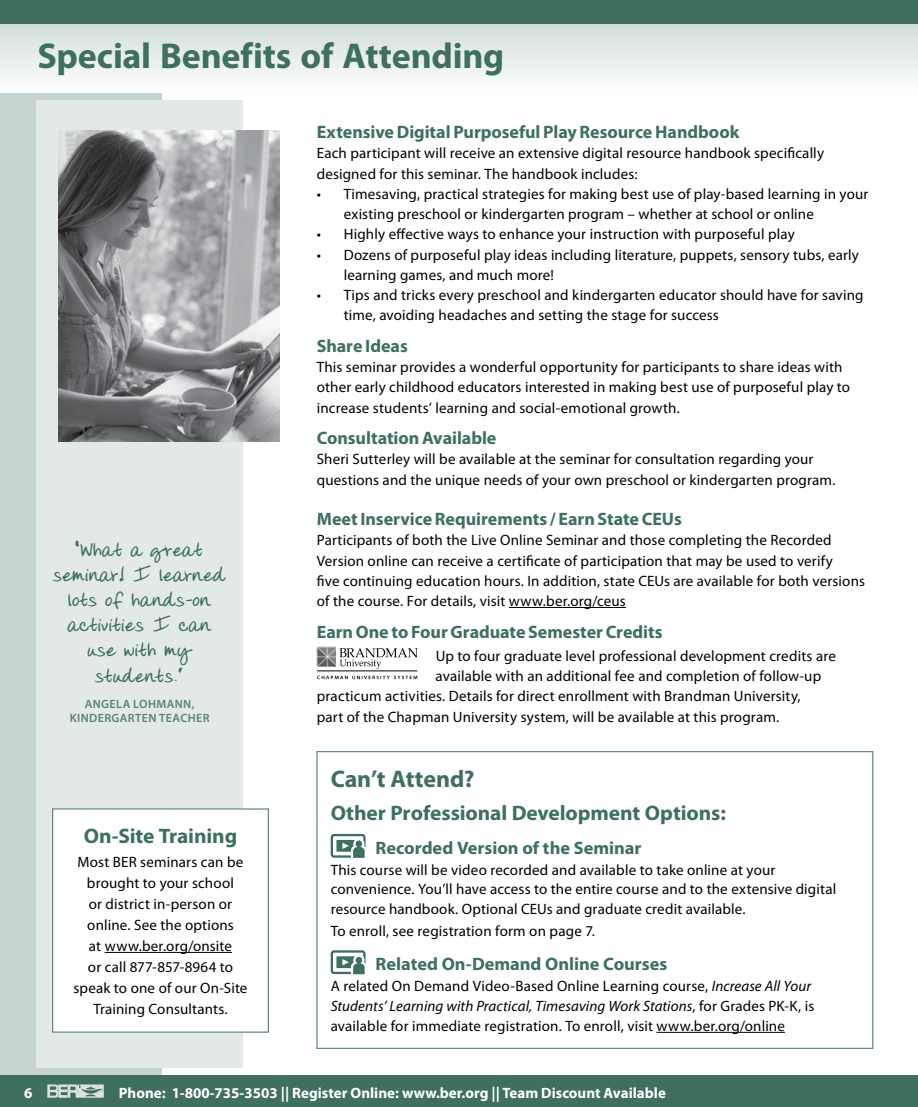
<style>
.page{position:relative;width:918px;height:1107px;background:#fff}
.page>*{position:absolute;margin:0;border:0;box-sizing:border-box;transform-origin:0 0}
.t1{font:700 36px "Myriad Pro";letter-spacing:-.005em;color:#3f6f60}
.t2{font:700 24px "Myriad Pro";letter-spacing:-.005em;color:#3f6f60}
.t3{font:700 21px/25.2px "Donnys Hand";letter-spacing:.005em;color:#3f6f60;text-align:center}
.t4{font:700 21px "Myriad Pro";letter-spacing:-.005em;color:#3f6f60}
.t5{font:700 18px "Myriad Pro";letter-spacing:-.005em;color:#3f6f60}
.t6{font:15px/20.2px "Myriad Pro";letter-spacing:.01em;color:#000}
.t7{font:700 15px "Myriad Pro";color:#fff}
.t8{font:600 12px/14.4px "Myriad Pro";letter-spacing:.035em;color:#5a8376;text-align:center}
.s1{font-style:italic}
</style>
<div class="page">
<div style="left:0;top:0;width:162px;height:1107px;background:#c5d4cf"></div>
<div style="left:0;top:1076px;width:918px;height:31px;background:#3f6f60"></div>
<svg style="left:47px;top:1084px;width:57px;height:14px"></svg>
<svg style="left:0;top:24px;width:918px;height:68px"></svg>
<div style="left:0;top:0;width:918px;height:24px;background:#3f6f60"></div>
<div style="left:36px;top:101px;width:207px;height:967px;background:#e2e9e7"></div>
<div style="left:53px;top:809px;width:215px;height:223px;background:#fff"></div>
<hr style="left:105px;top:952px;width:127px;height:1px;background:#000">
<hr style="left:656px;top:1032px;width:129px;height:1px;background:#000">
<div style="left:331px;top:834px;width:35px;height:24px;border:2px solid #3f6f60;border-radius:2px"></div>
<div style="left:336px;top:840px;width:19px;height:12px;background:#3f6f60"></div>
<div style="left:355px;top:840px;width:8px;height:8px;background:#3f6f60;border-radius:50%"></div>
<div style="left:354px;top:839px;width:10px;height:10px;border:2px solid #fff;border-radius:50%"></div>
<svg style="left:342px;top:843px;width:24px;height:15px"></svg>
<div style="left:331px;top:950px;width:35px;height:24px;border:2px solid #3f6f60;border-radius:2px"></div>
<div style="left:336px;top:956px;width:19px;height:12px;background:#3f6f60"></div>
<div style="left:355px;top:956px;width:8px;height:8px;background:#3f6f60;border-radius:50%"></div>
<div style="left:354px;top:955px;width:10px;height:10px;border:2px solid #fff;border-radius:50%"></div>
<svg style="left:342px;top:959px;width:24px;height:16px"></svg>
<hr style="left:509px;top:607px;width:117px;height:1px;background:#000">
<svg style="left:339px;top:648px;width:79px;height:21px"></svg>
<svg style="left:317px;top:676px;width:100px;height:3px"></svg>
<img style="left:317px;top:647px;width:19px;height:19px">
<hr style="left:317px;top:671px;width:100px;height:1px;background:#000">
<img style="left:58px;top:131px;width:222px;height:310px">
<h1 class="t1" style="left:38px;top:32px;width:468px">Special Benefits of Attending</h1>
<h3 class="t3" style="left:53px;top:538px;width:174px">“What a great seminar! I learned lots of hands-on activities I can use with my students.”</h3>
<p class="t8" style="left:70px;top:696px;width:141px">ANGELA LOHMANN,<br>KINDERGARTEN TEACHER</p>
<h3 class="t4" style="left:84px;top:822px;width:155px">On‑Site Training</h3>
<p class="t6" style="left:74px;top:851px;width:175px;line-height:21px;text-align:center">Most BER seminars can be brought to your school<br>or district in-person or online. See the options<br>at www.ber.org/onsite<br>or call 877‑857‑8964 to speak to one of our On‑Site<br>Training Consultants.</p>
<p class="t5" style="left:317px;top:120px;width:424px">Extensive Digital Purposeful Play Resource Handbook</p>
<p class="t6" style="left:317px;top:143px;width:509px">Each participant will receive an extensive digital resource handbook specifically designed for this seminar. The handbook includes:</p>
<p class="t6" style="left:344px;top:184px;width:526px;text-indent:-27px">• Timesaving, practical strategies for making best use of play-based learning in your existing preschool or kindergarten program – whether at school or online</p>
<p class="t6" style="left:317px;top:224px;width:479px">• Highly effective ways to enhance your instruction with purposeful play</p>
<p class="t6" style="left:344px;top:244px;width:517px;text-indent:-27px">• Dozens of purposeful play ideas including literature, puppets, sensory tubs, early learning games, and much more!</p>
<p class="t6" style="left:344px;top:285px;width:521px;text-indent:-27px">• Tips and tricks every preschool and kindergarten educator should have for saving time, avoiding headaches and setting the stage for success</p>
<p class="t5" style="left:317px;top:334px;width:93px">Share Ideas</p>
<p class="t6" style="left:317px;top:357px;width:535px">This seminar provides a wonderful opportunity for participants to share ideas with other early childhood educators interested in making best use of purposeful play to increase students’ learning and social-emotional growth.</p>
<p class="t5" style="left:317px;top:426px;width:181px">Consultation Available</p>
<p class="t6" style="left:317px;top:449px;width:520px">Sheri Sutterley will be available at the seminar for consultation regarding your questions and the unique needs of your own preschool or kindergarten program.</p>
<p class="t5" style="left:317px;top:507px;width:367px">Meet Inservice Requirements / Earn State CEUs</p>
<p class="t6" style="left:317px;top:530px;width:550px">Participants of both the Live Online Seminar and those completing the Recorded Version online can receive a certificate of participation that may be used to verify<br>five continuing education hours. In addition, state CEUs are available for both versions of the course. For details, visit www.ber.org/ceus</p>
<p class="t5" style="left:317px;top:620px;width:347px">Earn One to Four Graduate Semester Credits</p>
<p class="t6" style="left:436px;top:645px;width:402px">Up to four graduate level professional development credits are</p>
<p class="t6" style="left:436px;top:666px;width:387px">available with an additional fee and completion of follow‑up</p>
<p class="t6" style="left:317px;top:686px;width:485px">practicum activities. Details for direct enrollment with Brandman University,</p>
<p class="t6" style="left:317px;top:706px;width:464px">part of the Chapman University system, will be available at this program.</p>
<h2 class="t2" style="left:331px;top:763px;width:145px">Can’t Attend?</h2>
<h3 class="t4" style="left:331px;top:799px;width:397px">Other Professional Development Options:</h3>
<p class="t5" style="left:376px;top:836px;width:267px">Recorded Version of the Seminar</p>
<p class="t6" style="left:331px;top:860px;width:507px;line-height:19.5px">This course will be video recorded and available to take online at your convenience. You’ll have access to the entire course and to the extensive digital resource handbook. Optional CEUs and graduate credit available.</p>
<p class="t6" style="left:331px;top:921px;width:266px">To enroll, see registration form on page 7.</p>
<p class="t5" style="left:376px;top:952px;width:293px">Related On-Demand Online Courses</p>
<p class="t6" style="left:331px;top:976px;width:485px;line-height:19.8px">A related On Demand Video-Based Online Learning course, <span class="s1">Increase All Your<br>Students’ Learning with Practical, Timesaving Work Stations</span>, for Grades PK-K, is available for immediate registration. To enroll, visit www.ber.org/online</p>
<p class="t7" style="left:24px;top:1083px;width:10px">6</p>
<p class="t7" style="left:119px;top:1083px;width:549px">Phone: 1-800-735-3503 || Register Online: www.ber.org || Team Discount Available</p>
</div>
